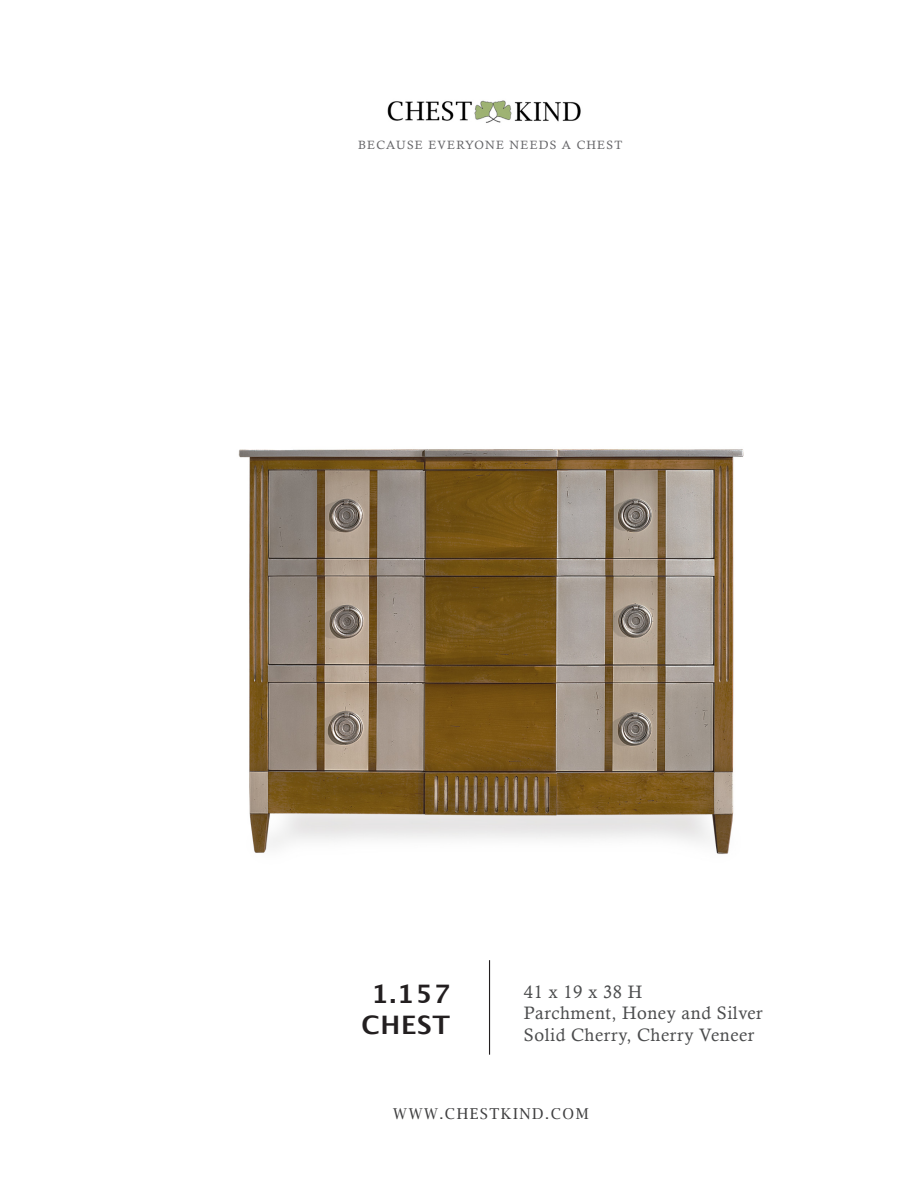
<style>
.page{position:relative;width:918px;height:1188px;background:#fff}
.page>*{position:absolute;margin:0;border:0;box-sizing:border-box;transform-origin:0 0}
.t1{font:700 25.5px "Lucida Grande";letter-spacing:.03em;color:#231f20}
.t2{font:18px "Calisto";letter-spacing:.03em;color:#4b4c4d}
.t3{font:15px "Lucida Bright";letter-spacing:.1em;color:#3e3e3f}
.t4{font:12px "Calisto";letter-spacing:.1em;color:#636366}
</style>
<div class="page">
<hr style="left:489px;top:960px;width:1px;height:95px;background:#231f20">
<img style="left:387px;top:100px;width:194px;height:23px">
<img style="left:238px;top:449px;width:506px;height:405px">
<p class="t4" style="left:358px;top:138px;width:265px">BECAUSE EVERYONE NEEDS A CHEST</p>
<p class="t1" style="left:372px;top:974px;width:80px">1.157</p>
<p class="t1" style="left:362px;top:1004px;width:90px">CHEST</p>
<p class="t2" style="left:524px;top:981px;width:120px">41 x 19 x 38 H</p>
<p class="t2" style="left:524px;top:1003px;width:240px">Parchment, Honey and Silver</p>
<p class="t2" style="left:524px;top:1025px;width:232px">Solid Cherry, Cherry Veneer</p>
<p class="t3" style="left:393px;top:1105px;width:197px">WWW.CHESTKIND.COM</p>
</div>
